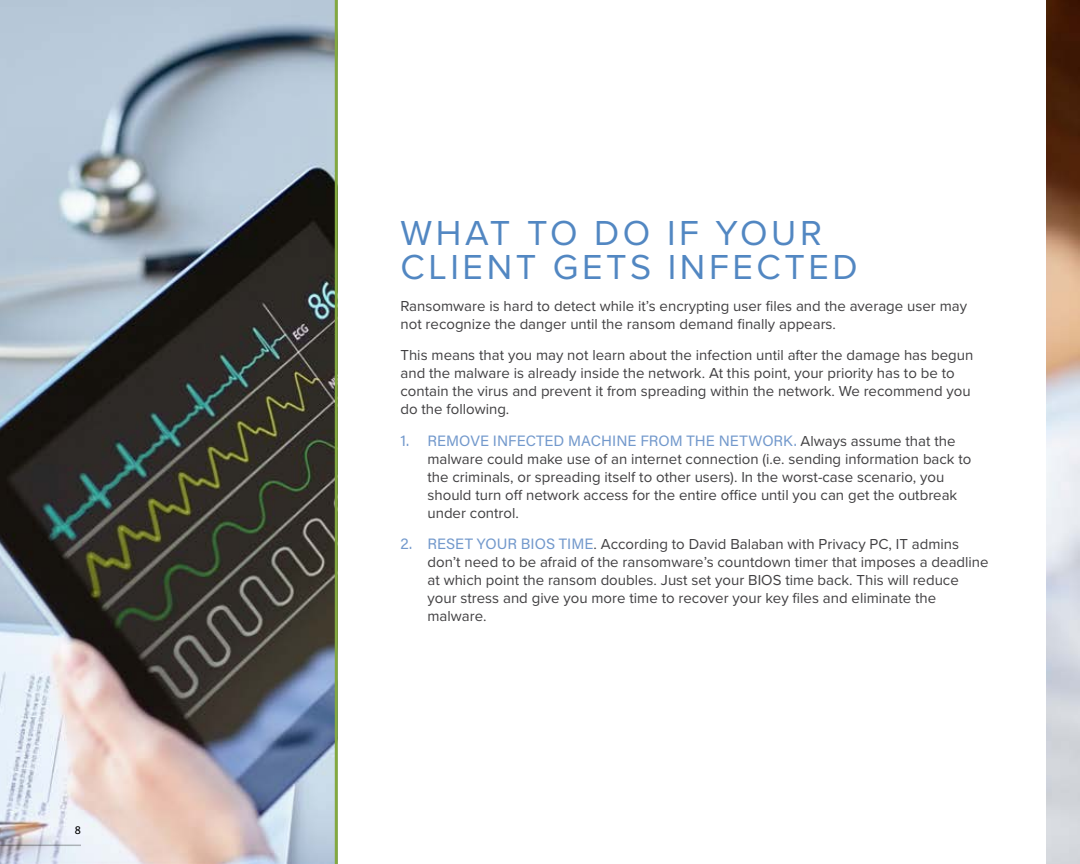
<style>
.page{position:relative;width:1080px;height:864px;background:#fff}
.page>*{position:absolute;margin:0;border:0;box-sizing:border-box;transform-origin:0 0}
.t1{font:36px/34.5px "Proxima Nova";letter-spacing:.1em;color:#5287c2}
.t2{font:15px/18px "Proxima Nova";color:#414042}
.t3{font:15px "Acumin Pro";color:#7399cc}
.t4{font:12px "Adelle";color:#000}
.s1{font-family:"Proxima Nova";color:#414042}
.s2{font-family:"Acumin Pro";color:#7399cc}
</style>
<div class="page">
<img style="left:0;top:0;width:1080px;height:864px">
<div style="left:338px;top:0;width:708px;height:864px;background:#fff"></div>
<hr style="left:335px;top:0;width:3px;height:864px;background:#83a83f">
<hr style="left:0;top:845px;width:81px;height:1px;background:#000">
<p class="t4" style="left:75px;top:821px;width:8px">8</p>
<h1 class="t1" style="left:400px;top:216px;width:459px">WHAT TO DO IF YOUR<br>CLIENT GETS INFECTED</h1>
<p class="t2" style="left:400px;top:297px;width:568px">Ransomware is hard to detect while it’s encrypting user files and the average user may not recognize the danger until the ransom demand finally appears.</p>
<p class="t2" style="left:400px;top:346px;width:574px">This means that you may not learn about the infection until after the damage has begun and the malware is already inside the network. At this point, your priority has to be to contain the virus and prevent it from spreading within the network. We recommend you do the following.</p>
<p class="t3" style="left:400px;top:430px;width:557px">1. REMOVE INFECTED MACHINE FROM THE NETWORK. <span class="s1">Always assume that the</span></p>
<p class="t2" style="left:428px;top:450px;width:546px">malware could make use of an internet connection (i.e. sending information back to the criminals, or spreading itself to other users). In the worst-case scenario, you should turn off network access for the entire office until you can get the outbreak under control.</p>
<p class="t2" style="left:428px;top:535px;width:563px;text-indent:-27px"><span class="s2">2. RESET YOUR BIOS TIME</span>. According to David Balaban with Privacy PC, IT admins don’t need to be afraid of the ransomware’s countdown timer that imposes a deadline at which point the ransom doubles. Just set your BIOS time back. This will reduce your stress and give you more time to recover your key files and eliminate the malware.</p>
</div>
